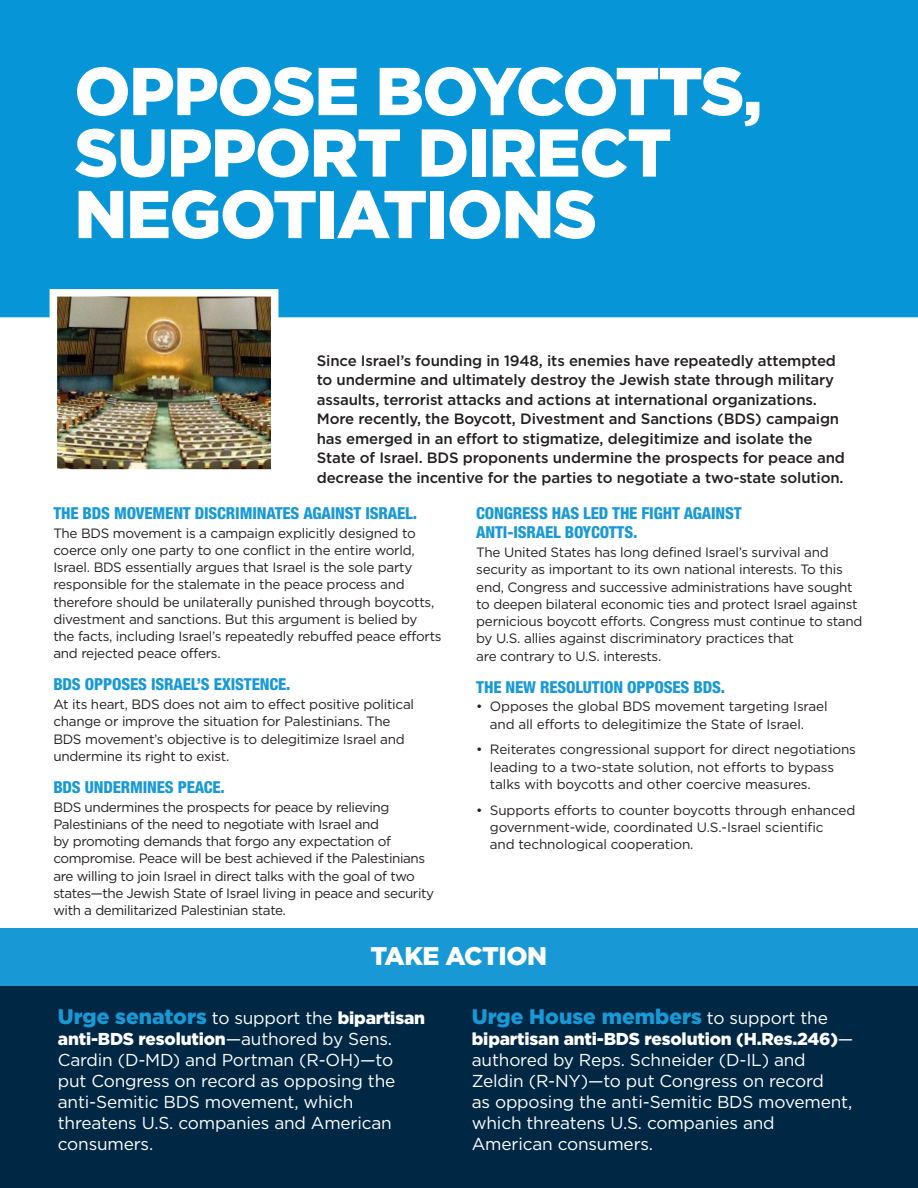
<style>
.page{position:relative;width:918px;height:1188px;background:#fff}
.page>*{position:absolute;margin:0;border:0;box-sizing:border-box;transform-origin:0 0}
.t1{font:900 67.5px/61.5px "Gotham";letter-spacing:-.02em;color:#fff}
.t2{font:900 25.5px "Gotham";letter-spacing:-.02em;color:#fff}
.Action_list{font:900 21px "Gotham";color:#1899d6}
.Action_list-2{font:17.25px/21px "Gotham";letter-spacing:-.01em;color:#fff}
.Subtitle-_Threats{font:800 condensed 16.5px/19.5px "Helvetica Neue LT Std";letter-spacing:-.01em;color:#1899d6}
.INTRODUCTION{font:500 15px/19.5px "Gotham";letter-spacing:-.01em;color:#231f20}
.BODY_STYLE{font:13.5px/17.2px "Gotham";letter-spacing:-.02em;color:#231f20}
.s1{font-weight:400;font-size:17.25px;color:#fff}
.s2{font-size:17.25px;color:#fff}
.s3{font-weight:900}
</style>
<div class="page">
<div style="left:0;top:928px;width:918px;height:216px;background:#1899d6"></div>
<div style="left:0;top:310px;width:918px;height:7px;background:#0696d7"></div>
<div style="left:0;top:0;width:918px;height:310px;background:#0696d7"></div>
<div style="left:0;top:986px;width:918px;height:202px;background:#002845"></div>
<img style="left:59px;top:298px;width:210px;height:170px">
<div style="left:50px;top:289px;width:228px;height:188px;border:8px solid #fff"></div>
<p class="t1" style="left:74px;top:60px;width:689px">OPPOSE BOYCOTTS,<br>SUPPORT DIRECT<br>NEGOTIATIONS</p>
<p class="INTRODUCTION" style="left:317px;top:351px;width:530px">Since Israel’s founding in 1948, its enemies have repeatedly attempted to undermine and ultimately destroy the Jewish state through military assaults, terrorist attacks and actions at international organizations.<br>More recently, the Boycott, Divestment and Sanctions (BDS) campaign has emerged in an effort to stigmatize, delegitimize and isolate the State of Israel. BDS proponents undermine the prospects for peace and decrease the incentive for the parties to negotiate a two-state solution.</p>
<p class="Subtitle-_Threats" style="left:53px;top:503px;width:365px">THE BDS MOVEMENT DISCRIMINATES AGAINST ISRAEL.</p>
<p class="BODY_STYLE" style="left:53px;top:524px;width:390px">The BDS movement is a campaign explicitly designed to coerce only one party to one conflict in the entire world, Israel. BDS essentially argues that Israel is the sole party responsible for the stalemate in the peace process and therefore should be unilaterally punished through boycotts, divestment and sanctions. But this argument is belied by the facts, including Israel’s repeatedly rebuffed peace efforts and rejected peace offers.</p>
<p class="Subtitle-_Threats" style="left:53px;top:674px;width:239px">BDS OPPOSES ISRAEL’S EXISTENCE.</p>
<p class="BODY_STYLE" style="left:53px;top:695px;width:362px">At its heart, BDS does not aim to effect positive political change or improve the situation for Palestinians. The BDS movement’s objective is to delegitimize Israel and undermine its right to exist.</p>
<p class="Subtitle-_Threats" style="left:53px;top:777px;width:173px">BDS UNDERMINES PEACE.</p>
<p class="BODY_STYLE" style="left:53px;top:798px;width:382px">BDS undermines the prospects for peace by relieving Palestinians of the need to negotiate with Israel and<br>by promoting demands that forgo any expectation of compromise. Peace will be best achieved if the Palestinians are willing to join Israel in direct talks with the goal of two states—the Jewish State of Israel living in peace and security with a demilitarized Palestinian state.</p>
<p class="Subtitle-_Threats" style="left:476px;top:503px;width:267px">CONGRESS HAS LED THE FIGHT AGAINST<br>ANTI-ISRAEL BOYCOTTS.</p>
<p class="BODY_STYLE" style="left:476px;top:543px;width:388px">The United States has long defined Israel’s survival and security as important to its own national interests. To this end, Congress and successive administrations have sought to deepen bilateral economic ties and protect Israel against pernicious boycott efforts. Congress must continue to stand by U.S. allies against discriminatory practices that<br>are contrary to U.S. interests.</p>
<p class="Subtitle-_Threats" style="left:476px;top:677px;width:250px">THE NEW RESOLUTION OPPOSES BDS.</p>
<p class="BODY_STYLE" style="left:490px;top:698px;width:339px;text-indent:-14px">• Opposes the global BDS movement targeting Israel and all efforts to delegitimize the State of Israel.</p>
<p class="BODY_STYLE" style="left:490px;top:741px;width:367px;text-indent:-14px">• Reiterates congressional support for direct negotiations leading to a two-state solution, not efforts to bypass talks with boycotts and other coercive measures.</p>
<p class="BODY_STYLE" style="left:490px;top:801px;width:367px;text-indent:-14px">• Supports efforts to counter boycotts through enhanced government-wide, coordinated U.S.-Israel scientific<br>and technological cooperation.</p>
<p class="t2" style="left:371px;top:938px;width:178px">TAKE ACTION</p>
<p class="Action_list" style="left:58px;top:1002px;width:369px">Urge senators <span class="s1">to support the</span> <span class="s2">bipartisan</span></p>
<p class="Action_list-2" style="left:58px;top:1028px;width:339px"><span class="s3">anti-BDS resolution</span>—authored by Sens.<br>Cardin (D-MD) and Portman (R-OH)—to put Congress on record as opposing the anti-Semitic BDS movement, which threatens U.S. companies and American consumers.</p>
<p class="Action_list" style="left:472px;top:1002px;width:358px">Urge House members <span class="s1">to support the</span></p>
<p class="Action_list-2" style="left:472px;top:1028px;width:383px"><span class="s3">bipartisan anti-BDS resolution (H.Res.246)</span>— authored by Reps. Schneider (D-IL) and Zeldin (R-NY)—to put Congress on record<br>as opposing the anti-Semitic BDS movement, which threatens U.S. companies and American consumers.</p>
</div>
